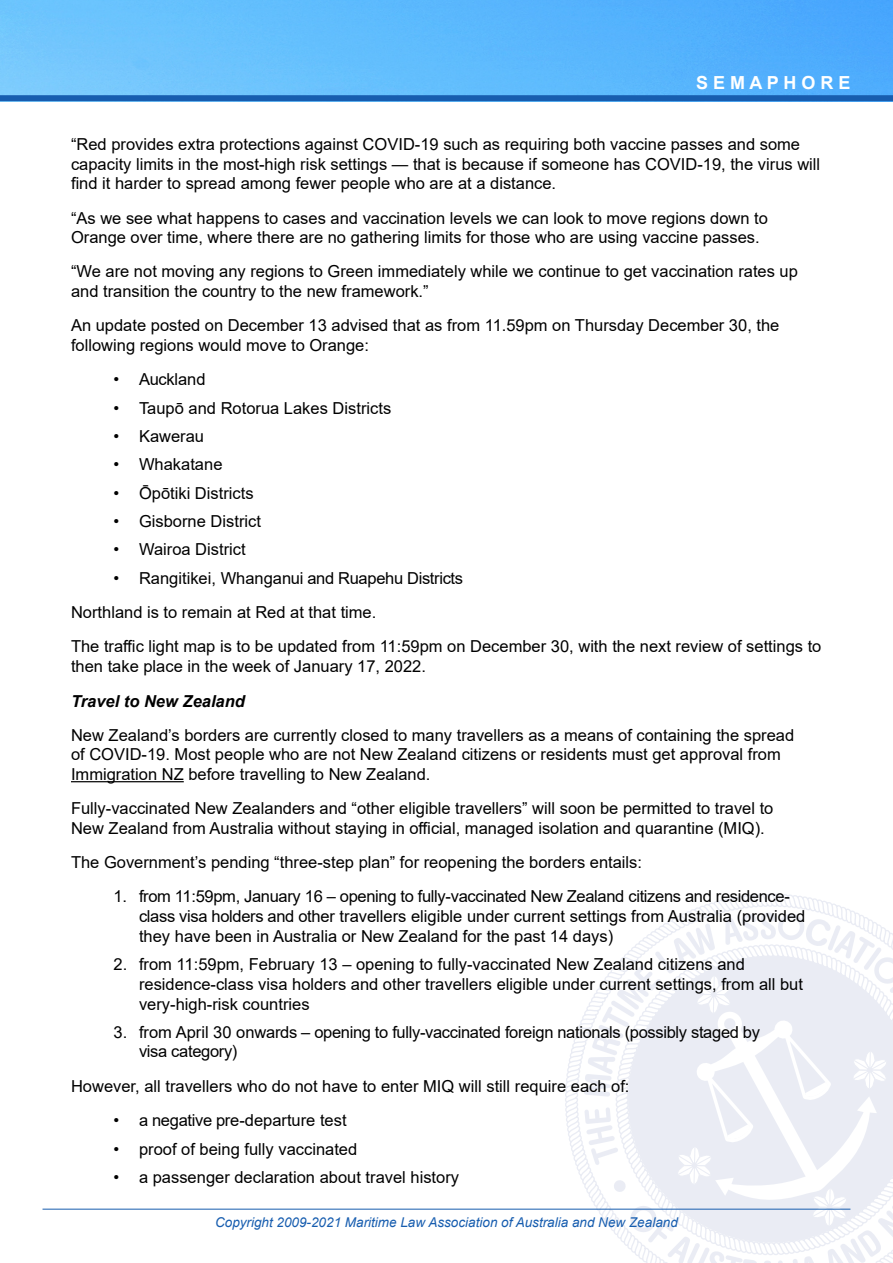
<style>
.page{position:relative;width:893px;height:1263px;background:#fff}
.page>*{position:absolute;margin:0;border:0;box-sizing:border-box;transform-origin:0 0}
.t1{font:700 18px "Arial";color:#fff}
.Body{font:16.5px/19.5px "Arial";color:#000}
.Body_with_list_inden{font:16.5px/19.8px "Arial";color:#000}
.Body_with_list_inden-2{font:16.5px/19.2px "Arial";letter-spacing:-.02em;color:#000}
.Subhead{font:italic 700 16.5px "Arial";color:#000}
.t2{font:italic 13.5px "Arial";color:#175daf}
</style>
<div class="page">
<svg style="left:564px;top:1015px;width:20px;height:194px"></svg>
<svg style="left:697px;top:894px;width:148px;height:14px"></svg>
<svg style="left:584px;top:912px;width:309px;height:351px"></svg>
<hr style="left:43px;top:1209px;width:807px;height:1px;background:#175daf">
<img style="left:0;top:0;width:893px;height:95px">
<div style="left:0;top:95px;width:893px;height:6px;background:#175daf"></div>
<hr style="left:71px;top:781px;width:113px;height:1px;background:#000">
<p class="t1" style="left:696px;top:70px;width:156px">S E M A P H O R E</p>
<p class="Body" style="left:71px;top:134px;width:751px">“Red provides extra protections against COVID-19 such as requiring both vaccine passes and some capacity limits in the most-high risk settings — that is because if someone has COVID-19, the virus will find it harder to spread among fewer people who are at a distance.</p>
<p class="Body" style="left:71px;top:208px;width:698px">“As we see what happens to cases and vaccination levels we can look to move regions down to<br>Orange over time, where there are no gathering limits for those who are using vaccine passes.</p>
<p class="Body" style="left:71px;top:262px;width:728px">“We are not moving any regions to Green immediately while we continue to get vaccination rates up and transition the country to the new framework.”</p>
<p class="Body" style="left:71px;top:316px;width:710px">An update posted on December 13 advised that as from 11.59pm on Thursday December 30, the following regions would move to Orange:</p>
<p class="Body_with_list_inden-2" style="left:114px;top:370px;width:94px">• Auckland</p>
<p class="Body_with_list_inden" style="left:114px;top:398px;width:279px">• Taupō and Rotorua Lakes Districts</p>
<p class="Body_with_list_inden" style="left:114px;top:426px;width:92px">• Kawerau</p>
<p class="Body_with_list_inden" style="left:114px;top:455px;width:110px">• Whakatane</p>
<p class="Body_with_list_inden" style="left:114px;top:483px;width:142px">• Ōpōtiki Districts</p>
<p class="Body_with_list_inden" style="left:114px;top:511px;width:149px">• Gisborne District</p>
<p class="Body_with_list_inden" style="left:114px;top:539px;width:134px">• Wairoa District</p>
<p class="Body_with_list_inden-2" style="left:114px;top:568px;width:351px">• Rangitikei, Whanganui and Ruapehu Districts</p>
<p class="Body" style="left:71px;top:602px;width:307px">Northland is to remain at Red at that time.</p>
<p class="Body" style="left:71px;top:637px;width:752px">The traffic light map is to be updated from 11:59pm on December 30, with the next review of settings to then take place in the week of January 17, 2022.</p>
<p class="Subhead" style="left:71px;top:690px;width:175px">Travel to New Zealand</p>
<p class="Body" style="left:71px;top:725px;width:725px">New Zealand’s borders are currently closed to many travellers as a means of containing the spread of COVID-19. Most people who are not New Zealand citizens or residents must get approval from<br>Immigration NZ before travelling to New Zealand.</p>
<p class="Body" style="left:71px;top:799px;width:704px">Fully-vaccinated New Zealanders and “other eligible travellers” will soon be permitted to travel to<br>New Zealand from Australia without staying in official, managed isolation and quarantine (MIQ).</p>
<p class="Body" style="left:71px;top:852px;width:573px">The Government’s pending “three-step plan” for reopening the borders entails:</p>
<p class="Body_with_list_inden" style="left:139px;top:886px;width:668px;text-indent:-26px">1. from 11:59pm, January 16 – opening to fully-vaccinated New Zealand citizens and residence&shy;class visa holders and other travellers eligible under current settings from Australia (provided they have been in Australia or New Zealand for the past 14 days)</p>
<p class="Body_with_list_inden" style="left:139px;top:954px;width:665px;text-indent:-26px">2. from 11:59pm, February 13 – opening to fully-vaccinated New Zealand citizens and residence-class visa holders and other travellers eligible under current settings, from all but very-high-risk countries</p>
<p class="Body_with_list_inden-2" style="left:139px;top:1023px;width:622px;text-indent:-26px">3. from April 30 onwards – opening to fully-vaccinated foreign nationals (possibly staged by visa category)</p>
<p class="Body" style="left:71px;top:1076px;width:560px">However, all travellers who do not have to enter MIQ will still require each of:</p>
<p class="Body_with_list_inden" style="left:114px;top:1110px;width:235px">• a negative pre-departure test</p>
<p class="Body_with_list_inden" style="left:114px;top:1139px;width:245px">• proof of being fully vaccinated</p>
<p class="Body_with_list_inden" style="left:114px;top:1167px;width:347px">• a passenger declaration about travel history</p>
<p class="t2" style="left:215px;top:1213px;width:464px">Copyright 2009-2021 Maritime Law Association of Australia and New Zealand</p>
</div>
